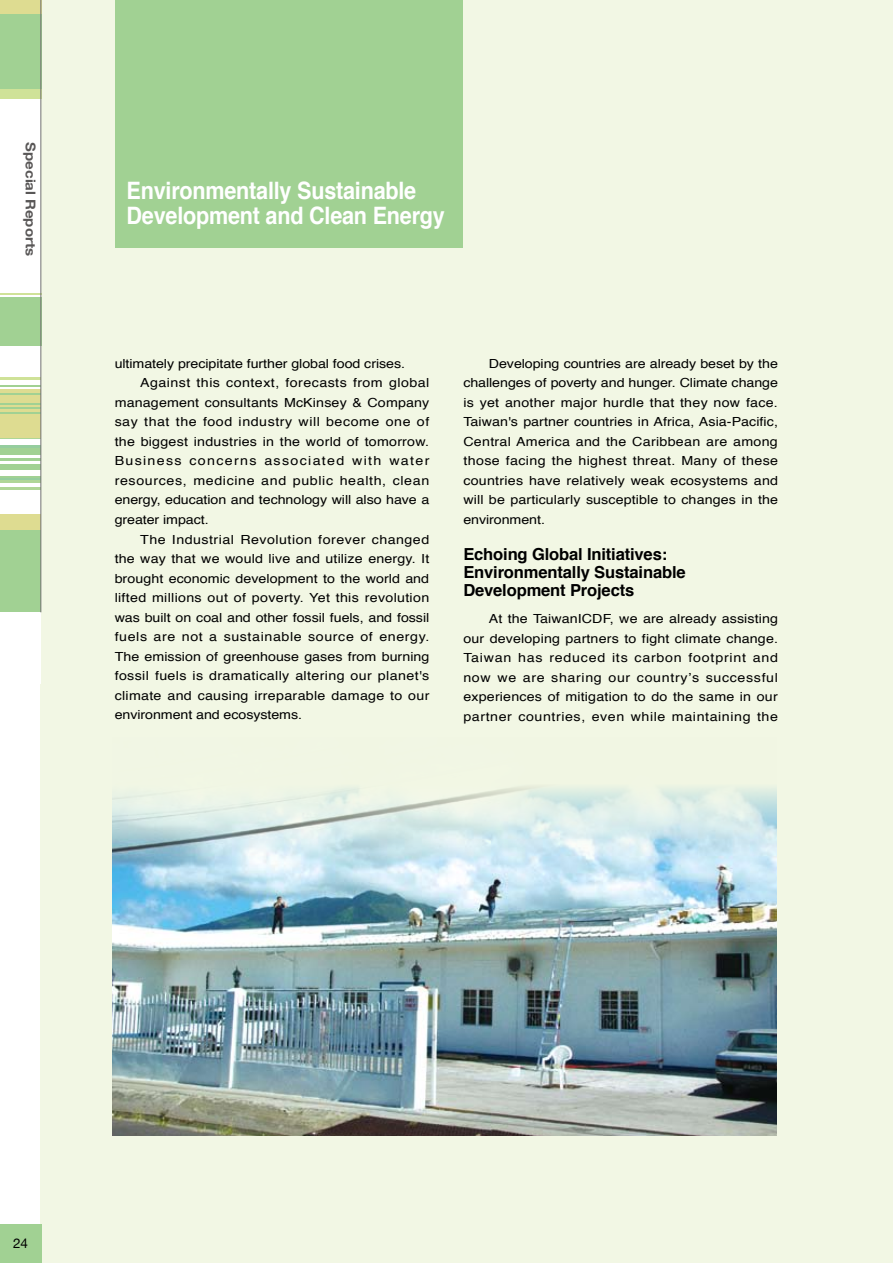
<style>
.page{position:relative;width:893px;height:1263px;background:#fff}
.page>*{position:absolute;margin:0;border:0;box-sizing:border-box;transform-origin:0 0}
.t1{font:700 24px/25.5px "Helvetica";letter-spacing:-.01em;color:#fff;scale:.9 1}
.t2{font:700 16.65px/18px "Helvetica";letter-spacing:-.01em;color:#000}
.t3{font:700 13.5px "Helvetica Neue";color:#595757;scale:1.11 1}
.t4{font:13.5px "Helvetica Neue";color:#000}
.t5{font:12.6px/19.5px "Helvetica";letter-spacing:.015em;color:#000;text-align:justify;scale:1.14 1}
.t6{font:12.6px "Helvetica";letter-spacing:-.005em;color:#000;scale:1.14 1}
.t7{font:12.6px "Helvetica";letter-spacing:.035em;color:#000;scale:1.14 1}
.t8{font:12.6px "Helvetica";letter-spacing:.045em;color:#000;scale:1.14 1}
.t9{font:12.6px "Helvetica";letter-spacing:.04em;color:#000;scale:1.14 1}
.t10{font:12.6px "Helvetica";letter-spacing:.09em;color:#000;scale:1.14 1}
</style>
<div class="page">
<div style="left:40px;top:0;width:853px;height:1262px;background:#f2f7e4"></div>
<div style="left:0;top:0;width:41px;height:683px;background:#fff"></div>
<hr style="left:0;top:458px;width:41px;height:3px;background:#a1d193">
<hr style="left:0;top:464px;width:41px;height:3px;background:#a1d193">
<hr style="left:0;top:452px;width:41px;height:3px;background:#a1d193">
<hr style="left:0;top:447px;width:41px;height:3px;background:#a1d193">
<hr style="left:0;top:476px;width:41px;height:3px;background:#a1d193">
<hr style="left:0;top:445px;width:41px;height:3px;background:#95cd9e">
<hr style="left:0;top:478px;width:41px;height:3px;background:#95cd9e">
<hr style="left:0;top:480px;width:41px;height:3px;background:#afd696">
<hr style="left:0;top:487px;width:41px;height:3px;background:#afd696">
<hr style="left:0;top:450px;width:41px;height:3px;background:#a1d193">
<hr style="left:0;top:467px;width:41px;height:2px;background:#a1d193">
<hr style="left:0;top:436px;width:41px;height:3px;background:#afd696">
<div style="left:0;top:389px;width:41px;height:49px;background:#dedc91"></div>
<div style="left:0;top:514px;width:41px;height:40px;background:#dedc91"></div>
<hr style="left:0;top:412px;width:41px;height:2px;background:#a1d193">
<hr style="left:0;top:407px;width:41px;height:2px;background:#a1d193">
<hr style="left:0;top:403px;width:41px;height:1px;background:#a1d193">
<hr style="left:0;top:393px;width:41px;height:2px;background:#a1d193">
<hr style="left:0;top:385px;width:41px;height:2px;background:#a1d193">
<hr style="left:0;top:378px;width:41px;height:2px;background:#cfe298">
<div style="left:0;top:530px;width:41px;height:49px;background:#a1d193"></div>
<div style="left:0;top:563px;width:41px;height:49px;background:#a1d193"></div>
<div style="left:0;top:297px;width:41px;height:49px;background:#a1d193"></div>
<div style="left:0;top:50px;width:41px;height:49px;background:#cfe298"></div>
<div style="left:0;top:0;width:41px;height:38px;background:#dedc91"></div>
<div style="left:0;top:14px;width:41px;height:49px;background:#a1d193"></div>
<div style="left:0;top:48px;width:41px;height:40px;background:#a1d193"></div>
<hr style="left:0;top:294px;width:41px;height:1px;background:#cfe298">
<hr style="left:41px;top:0;width:1px;height:612px;background:#727172">
<div style="left:0;top:1225px;width:41px;height:38px;background:#a1d193"></div>
<img style="left:113px;top:787px;width:663px;height:348px">
<div style="left:116px;top:0;width:347px;height:248px;background:#a1d193"></div>
<p class="t3" style="left:39px;top:142px;width:104px;rotate:90deg">Special Reports</p>
<h1 class="t1" style="left:127px;top:178px;width:355px">Environmentally Sustainable<br>Development and Clean Energy</h1>
<p class="t6" style="left:115px;top:354px;width:256px">ultimately precipitate further global food crises.</p>
<p class="t5" style="left:140px;top:374px;width:255px">Against this context, forecasts from global</p>
<p class="t5" style="left:115px;top:393px;width:278px">management consultants McKinsey &amp; Company</p>
<p class="t7" style="left:115px;top:412px;width:278px">say that the food industry will become one of</p>
<p class="t5" style="left:115px;top:432px;width:277px">the biggest industries in the world of tomorrow.</p>
<p class="t10" style="left:115px;top:451px;width:278px">Business concerns associated with water</p>
<p class="t8" style="left:115px;top:471px;width:277px">resources, medicine and public health, clean</p>
<p class="t6" style="left:115px;top:490px;width:277px">energy, education and technology will also have a</p>
<p class="t6" style="left:115px;top:510px;width:84px">greater impact.</p>
<p class="t7" style="left:140px;top:529px;width:255px">The Industrial Revolution forever changed</p>
<p class="t5" style="left:115px;top:549px;width:277px">the way that we would live and utilize energy. It</p>
<p class="t5" style="left:115px;top:569px;width:277px">brought economic development to the world and</p>
<p class="t5" style="left:115px;top:588px;width:277px">lifted millions out of poverty. Yet this revolution</p>
<p class="t6" style="left:115px;top:607px;width:277px">was built on coal and other fossil fuels, and fossil</p>
<p class="t9" style="left:115px;top:627px;width:278px">fuels are not a sustainable source of energy.</p>
<p class="t5" style="left:115px;top:647px;width:278px">The emission of greenhouse gases from burning</p>
<p class="t5" style="left:115px;top:666px;width:277px">fossil fuels is dramatically altering our planet's</p>
<p class="t5" style="left:115px;top:686px;width:278px">climate and causing irreparable damage to our</p>
<p class="t6" style="left:115px;top:705px;width:166px">environment and ecosystems.</p>
<p class="t5" style="left:463px;top:354px;width:278px;text-indent:26px">Developing countries are already beset by the challenges of poverty and hunger. Climate change is yet another major hurdle that they now face.<br>Taiwan's partner countries in Africa, Asia-Pacific, Central America and the Caribbean are among those facing the highest threat. Many of these countries have relatively weak ecosystems and will be particularly susceptible to changes in the environment.</p>
<h2 class="t2" style="left:463px;top:545px;width:224px">Echoing Global Initiatives:<br>Environmentally Sustainable<br>Development Projects</h2>
<p class="t5" style="left:463px;top:609px;width:278px;text-indent:26px">At the TaiwanICDF, we are already assisting our developing partners to fight climate change.<br>Taiwan has reduced its carbon footprint and now we are sharing our country’s successful experiences of mitigation to do the same in our partner countries, even while maintaining the</p>
<p class="t4" style="left:13px;top:1235px;width:17px">24</p>
</div>
